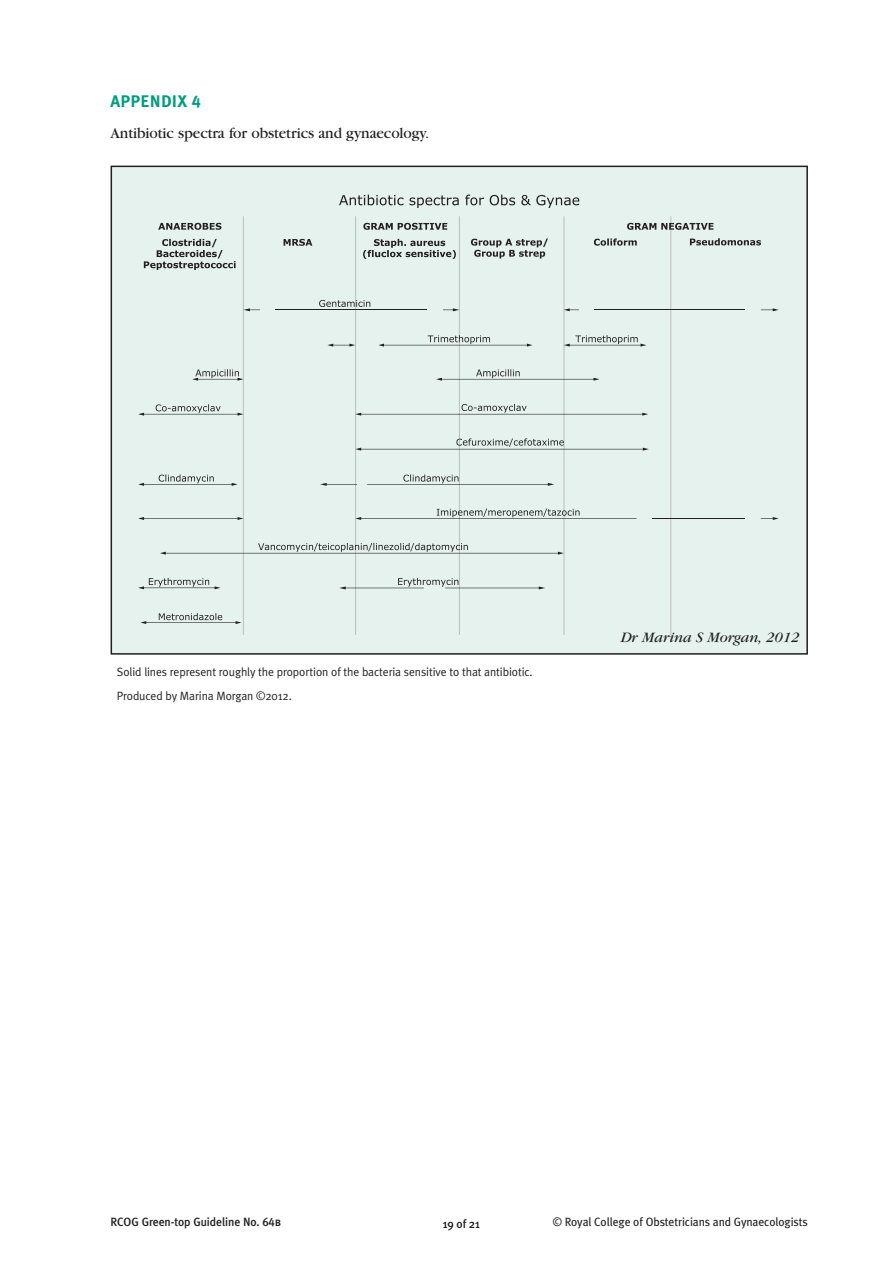
<style>
.page{position:relative;width:893px;height:1263px;background:#fff}
.page>*{position:absolute;margin:0;border:0;box-sizing:border-box;transform-origin:0 0}
.t1{font:700 16.8px "Meta Plus";letter-spacing:.015em;color:#039c80}
.t2{font:15.75px "Garamond";letter-spacing:-.01em;color:#231f20}
.t3{font:italic 15px "Garamond";letter-spacing:-.005em;color:#231f20}
.t4{font:12px/23.5px "Meta Plus Normal";letter-spacing:-.01em;color:#231f20}
.t5{font:12px "Meta Plus";letter-spacing:-.01em;color:#231f20}
.t6{font:500 12px "Meta Plus";letter-spacing:-.01em;color:#231f20}
.s1{font-family:"Meta Plus Bold Caps";font-weight:400}
.s2{font-family:"Meta Plus Medium Caps";font-weight:400}
</style>
<div class="page">
<div style="left:111px;top:166px;width:696px;height:488px;background:#e6f2ee"></div>
<hr style="left:243px;top:216px;width:1px;height:419px;background:#bcbec0">
<hr style="left:355px;top:216px;width:1px;height:419px;background:#bcbec0">
<hr style="left:459px;top:216px;width:1px;height:419px;background:#bcbec0">
<hr style="left:564px;top:216px;width:1px;height:419px;background:#bcbec0">
<hr style="left:670px;top:216px;width:1px;height:419px;background:#bcbec0">
<svg style="left:339px;top:195px;width:240px;height:13px"></svg>
<svg style="left:158px;top:223px;width:63px;height:7px"></svg>
<svg style="left:363px;top:223px;width:84px;height:7px"></svg>
<svg style="left:627px;top:223px;width:86px;height:7px"></svg>
<svg style="left:144px;top:239px;width:92px;height:31px"></svg>
<svg style="left:284px;top:239px;width:28px;height:7px"></svg>
<svg style="left:363px;top:239px;width:93px;height:20px"></svg>
<svg style="left:471px;top:238px;width:77px;height:20px"></svg>
<svg style="left:594px;top:238px;width:43px;height:8px"></svg>
<svg style="left:690px;top:238px;width:71px;height:7px"></svg>
<svg style="left:319px;top:300px;width:51px;height:7px"></svg>
<svg style="left:564px;top:308px;width:15px;height:3px"></svg>
<hr style="left:595px;top:310px;width:150px;height:1px;background:#231f20">
<svg style="left:761px;top:308px;width:18px;height:3px"></svg>
<svg style="left:564px;top:335px;width:82px;height:12px"></svg>
<svg style="left:443px;top:308px;width:16px;height:3px"></svg>
<hr style="left:275px;top:310px;width:152px;height:1px;background:#231f20">
<svg style="left:244px;top:308px;width:16px;height:3px"></svg>
<svg style="left:327px;top:344px;width:28px;height:3px"></svg>
<svg style="left:436px;top:369px;width:163px;height:12px"></svg>
<svg style="left:378px;top:335px;width:154px;height:12px"></svg>
<svg style="left:192px;top:369px;width:51px;height:12px"></svg>
<svg style="left:138px;top:404px;width:105px;height:12px"></svg>
<svg style="left:355px;top:404px;width:293px;height:12px"></svg>
<svg style="left:355px;top:438px;width:294px;height:13px"></svg>
<svg style="left:140px;top:613px;width:101px;height:11px"></svg>
<svg style="left:138px;top:517px;width:105px;height:3px"></svg>
<svg style="left:761px;top:517px;width:18px;height:3px"></svg>
<hr style="left:652px;top:518px;width:93px;height:1px;background:#231f20">
<svg style="left:355px;top:508px;width:282px;height:12px"></svg>
<svg style="left:160px;top:543px;width:404px;height:12px"></svg>
<svg style="left:138px;top:578px;width:82px;height:11px"></svg>
<svg style="left:138px;top:474px;width:100px;height:12px"></svg>
<svg style="left:339px;top:578px;width:206px;height:11px"></svg>
<svg style="left:367px;top:474px;width:187px;height:12px"></svg>
<svg style="left:320px;top:483px;width:37px;height:3px"></svg>
<div style="left:111px;top:166px;width:697px;height:489px;border:2px solid #231f20"></div>
<h1 class="t1" style="left:111px;top:91px;width:92px">APPENDIX <span class="s1">4</span></h1>
<h2 class="t2" style="left:111px;top:125px;width:320px">Antibiotic spectra for obstetrics and gynaecology.</h2>
<p class="t4" style="left:117px;top:660px;width:417px">Solid lines represent roughly the proportion of the bacteria sensitive to that antibiotic.<br>Produced by Marina Morgan ©2012.</p>
<p class="t3" style="left:621px;top:630px;width:180px">Dr Marina S Morgan, 2012</p>
<p class="t6" style="left:111px;top:1215px;width:172px">RCOG Green-top Guideline No. <span class="s2">64b</span></p>
<p class="t6" style="left:443px;top:1217px;width:39px">19 of 21</p>
<p class="t5" style="left:553px;top:1215px;width:257px">© Royal College of Obstetricians and Gynaecologists</p>
</div>
